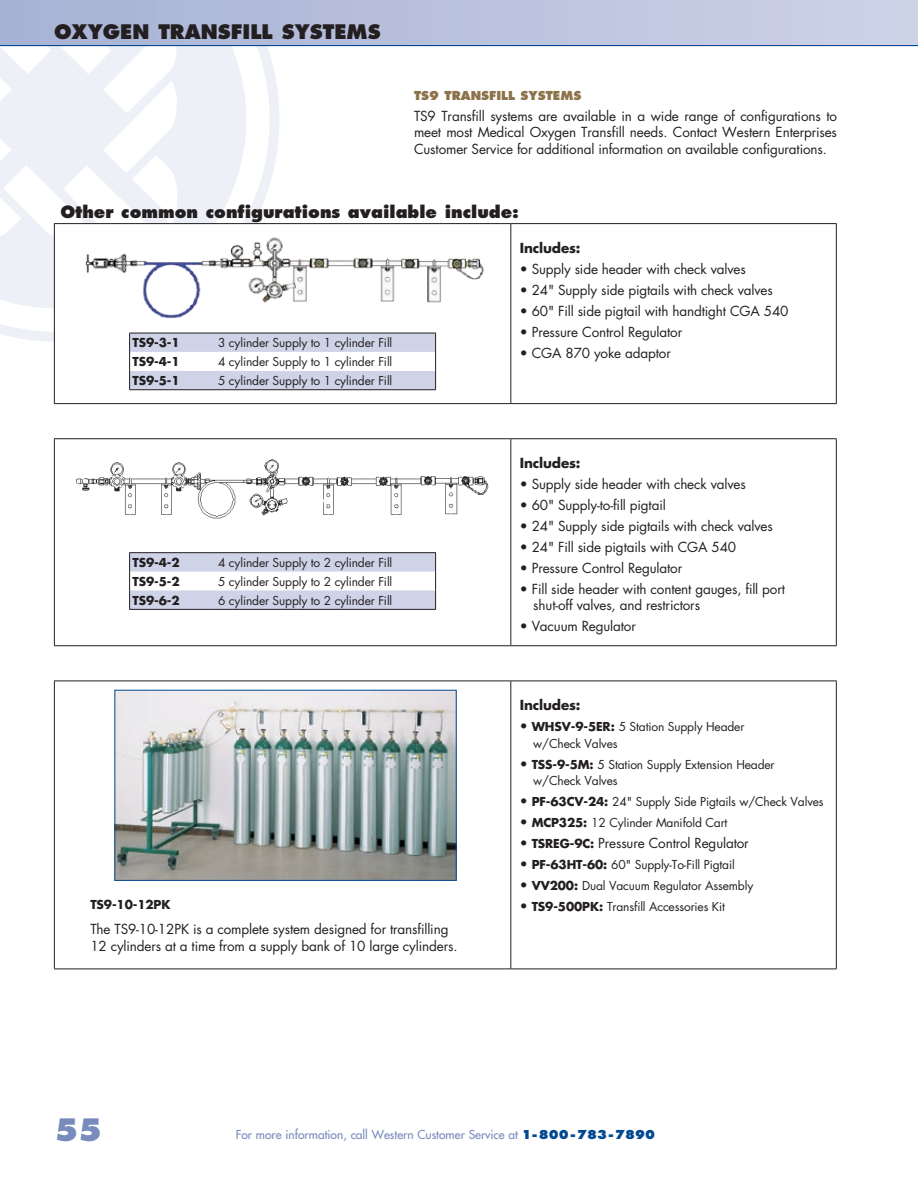
<style>
.page{position:relative;width:918px;height:1188px;background:#fff}
.page>*{position:absolute;margin:0;border:0;box-sizing:border-box;transform-origin:0 0}
.t1{font:800 30px "Futura Std";color:#788bbc}
.t2{font:800 19.5px "Futura Std";color:#231f20}
.t3{font:800 16.5px "Futura Std";color:#231f20}
.t4{font:13.5px/16.5px "Futura Std";letter-spacing:-.01em;color:#231f20}
.t5{font:700 13.5px "Futura Std";letter-spacing:-.01em;color:#231f20}
.t6{font:12px/16.5px "Futura Std";letter-spacing:-.01em;color:#231f20}
.t7{font:500 12px "Futura Std";color:#788bbc}
.t8{font:700 12px "Futura Std";letter-spacing:-.01em;color:#231f20}
.t9{font:800 12px "Futura Std";color:#8d734a}
.s1{font-size:13.5px}
.s2{font-weight:700}
.s3{font-weight:700;font-size:12px}
.s4{font-weight:800;color:#014990}
</style>
<div class="page">
<svg style="left:0;top:46px;width:280px;height:296px"></svg>
<div style="left:0;top:0;width:918px;height:45px;background:linear-gradient(to right,#a6b1d4,#cdd2e7)"></div>
<hr style="left:0;top:45px;width:918px;height:1px;background:#014990">
<div style="left:54px;top:224px;width:457px;height:180px;background:#fff"></div>
<hr style="left:54px;top:223px;width:457px;height:1px;background:#231f20">
<hr style="left:54px;top:224px;width:1px;height:179px;background:#231f20">
<hr style="left:511px;top:223px;width:326px;height:1px;background:#231f20">
<hr style="left:510px;top:224px;width:1px;height:179px;background:#231f20">
<hr style="left:836px;top:224px;width:1px;height:179px;background:#231f20">
<hr style="left:54px;top:403px;width:457px;height:1px;background:#231f20">
<hr style="left:511px;top:403px;width:326px;height:1px;background:#231f20">
<hr style="left:54px;top:438px;width:457px;height:1px;background:#231f20">
<hr style="left:54px;top:439px;width:1px;height:206px;background:#231f20">
<hr style="left:511px;top:438px;width:326px;height:1px;background:#231f20">
<hr style="left:510px;top:439px;width:1px;height:206px;background:#231f20">
<hr style="left:836px;top:439px;width:1px;height:206px;background:#231f20">
<hr style="left:54px;top:645px;width:457px;height:1px;background:#231f20">
<hr style="left:511px;top:645px;width:326px;height:1px;background:#231f20">
<hr style="left:54px;top:681px;width:457px;height:1px;background:#231f20">
<hr style="left:54px;top:681px;width:1px;height:288px;background:#231f20">
<hr style="left:511px;top:681px;width:326px;height:1px;background:#231f20">
<hr style="left:510px;top:681px;width:1px;height:288px;background:#231f20">
<hr style="left:836px;top:681px;width:1px;height:288px;background:#231f20">
<hr style="left:54px;top:969px;width:457px;height:1px;background:#231f20">
<hr style="left:511px;top:969px;width:326px;height:1px;background:#231f20">
<svg style="left:129px;top:334px;width:307px;height:55px"></svg>
<hr style="left:129px;top:389px;width:86px;height:1px;background:#231f20">
<hr style="left:215px;top:389px;width:221px;height:1px;background:#231f20">
<hr style="left:129px;top:333px;width:86px;height:1px;background:#231f20">
<hr style="left:215px;top:333px;width:221px;height:1px;background:#231f20">
<hr style="left:129px;top:552px;width:86px;height:1px;background:#231f20">
<hr style="left:215px;top:552px;width:221px;height:1px;background:#231f20">
<svg style="left:129px;top:553px;width:307px;height:56px"></svg>
<hr style="left:129px;top:609px;width:86px;height:1px;background:#231f20">
<hr style="left:215px;top:609px;width:221px;height:1px;background:#231f20">
<img style="left:117px;top:692px;width:338px;height:187px">
<div style="left:115px;top:690px;width:342px;height:191px;border:1px solid #014990"></div>
<img style="left:85px;top:237px;width:399px;height:82px">
<img style="left:76px;top:459px;width:413px;height:60px">
<h2 class="t2" style="left:54px;top:19px;width:328px">OXYGEN TRANSFILL SYSTEMS</h2>
<p class="t9" style="left:414px;top:88px;width:169px">TS9 TRANSFILL SYSTEMS</p>
<p class="t4" style="left:414px;top:108px;width:425px;text-align:justify">TS9 Transfill systems are available in a wide range of configurations to meet most Medical Oxygen Transfill needs. Contact Western Enterprises Customer Service for additional information on available configurations.</p>
<p class="t3" style="left:60px;top:201px;width:460px">Other common configurations available include:</p>
<p class="t8" style="left:133px;top:335px;width:49px">TS9-3-1</p>
<p class="t6" style="left:218px;top:335px;width:176px">3 cylinder Supply to 1 cylinder Fill</p>
<p class="t8" style="left:133px;top:354px;width:49px">TS9-4-1</p>
<p class="t6" style="left:218px;top:354px;width:176px">4 cylinder Supply to 1 cylinder Fill</p>
<p class="t8" style="left:133px;top:373px;width:49px">TS9-5-1</p>
<p class="t6" style="left:218px;top:373px;width:176px">5 cylinder Supply to 1 cylinder Fill</p>
<p class="t8" style="left:133px;top:555px;width:49px">TS9-4-2</p>
<p class="t6" style="left:218px;top:555px;width:176px">4 cylinder Supply to 2 cylinder Fill</p>
<p class="t8" style="left:133px;top:573px;width:49px">TS9-5-2</p>
<p class="t6" style="left:218px;top:573px;width:176px">5 cylinder Supply to 2 cylinder Fill</p>
<p class="t8" style="left:133px;top:592px;width:49px">TS9-6-2</p>
<p class="t6" style="left:218px;top:592px;width:176px">6 cylinder Supply to 2 cylinder Fill</p>
<p class="t8" style="left:90px;top:896px;width:82px">TS9-10-12PK</p>
<p class="t4" style="left:90px;top:921px;width:369px">The TS9-10-12PK is a complete system designed for transfilling<br>12 cylinders at a time from a supply bank of 10 large cylinders.</p>
<p class="t5" style="left:520px;top:239px;width:62px">Includes:</p>
<p class="t4" style="left:520px;top:261px;width:227px">• Supply side header with check valves</p>
<p class="t4" style="left:520px;top:282px;width:255px">• 24" Supply side pigtails with check valves</p>
<p class="t4" style="left:520px;top:303px;width:270px">• 60" Fill side pigtail with handtight CGA 540</p>
<p class="t4" style="left:520px;top:324px;width:164px">• Pressure Control Regulator</p>
<p class="t4" style="left:520px;top:345px;width:153px">• CGA 870 yoke adaptor</p>
<p class="t5" style="left:520px;top:454px;width:62px">Includes:</p>
<p class="t4" style="left:520px;top:476px;width:227px">• Supply side header with check valves</p>
<p class="t4" style="left:520px;top:497px;width:148px">• 60" Supply-to-fill pigtail</p>
<p class="t4" style="left:520px;top:518px;width:255px">• 24" Supply side pigtails with check valves</p>
<p class="t4" style="left:520px;top:539px;width:218px">• 24" Fill side pigtails with CGA 540</p>
<p class="t4" style="left:520px;top:560px;width:164px">• Pressure Control Regulator</p>
<p class="t4" style="left:533px;top:581px;width:253px;text-indent:-14px">• Fill side header with content gauges, fill port shut-off valves, and restrictors</p>
<p class="t4" style="left:520px;top:618px;width:118px">• Vacuum Regulator</p>
<p class="t5" style="left:520px;top:696px;width:62px">Includes:</p>
<p class="t6" style="left:533px;top:718px;width:213px;text-indent:-14px"><span class="s1">•</span> <span class="s2">WHSV-9-5ER:</span> 5 Station Supply Header w/Check Valves</p>
<p class="t6" style="left:533px;top:756px;width:243px;text-indent:-13px"><span class="s1">•</span> <span class="s2">TSS-9-5M:</span> 5 Station Supply Extension Header w/Check Valves</p>
<p class="t6" style="left:520px;top:793px;width:305px"><span class="s1">•</span> <span class="s2">PF-63CV-24:</span> 24" Supply Side Pigtails w/Check Valves</p>
<p class="t6" style="left:520px;top:814px;width:209px"><span class="s1">•</span> <span class="s2">MCP325:</span> 12 Cylinder Manifold Cart</p>
<p class="t4" style="left:520px;top:835px;width:230px">• <span class="s3">TSREG-9C:</span> Pressure Control Regulator</p>
<p class="t6" style="left:520px;top:856px;width:217px"><span class="s1">•</span> <span class="s2">PF-63HT-60:</span> 60" Supply-To-Fill Pigtail</p>
<p class="t6" style="left:520px;top:877px;width:235px"><span class="s1">•</span> <span class="s2">VV200:</span> Dual Vacuum Regulator Assembly</p>
<p class="t6" style="left:520px;top:898px;width:207px"><span class="s1">•</span> <span class="s2">TS9-500PK:</span> Transfill Accessories Kit</p>
<h1 class="t1" style="left:54px;top:1110px;width:50px">55</h1>
<p class="t7" style="left:236px;top:1127px;width:421px">For more information, call Western Customer Service at <span class="s4">1-800-783-7890</span></p>
</div>
